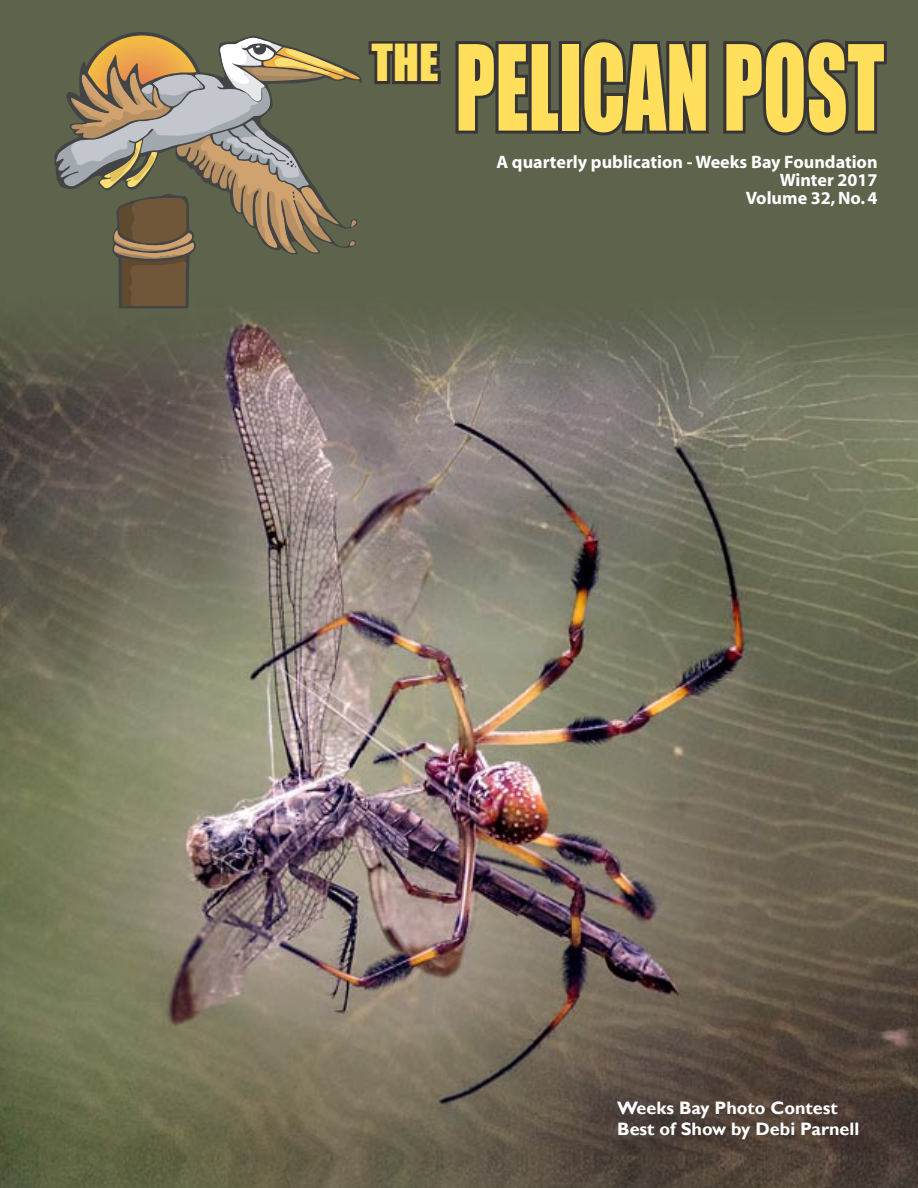
<style>
.page{position:relative;width:918px;height:1188px;background:#fff}
.page>*{position:absolute;margin:0;border:0;box-sizing:border-box;transform-origin:0 0}
.t1{font:109.35px "Impact";color:#ffdf5c;scale:.73 1}
.t2{font:46.95px "Impact";color:#ffdf5c}
.t3{font:700 18px/18px "Myriad";color:#fff;text-align:right}
.t4{font:700 18px/21px "Gill Sans";color:#fff}
</style>
<div class="page">
<img style="left:0;top:0;width:918px;height:1188px">
<svg style="left:453px;top:37px;width:111px;height:100px;background:#4d4f42"></svg>
<div style="left:559px;top:41px;width:22px;height:93px;border:6px solid #373535"></div>
<svg style="left:578px;top:0;width:134px;height:140px;background:#505243"></svg>
<svg style="left:720px;top:35px;width:170px;height:105px;background:#4e5042"></svg>
<svg style="left:56px;top:38px;width:388px;height:270px;background:#78735b"></svg>
<h2 class="t2" style="left:371px;top:26px;width:69px">THE</h2>
<h1 class="t1" style="left:455px;top:3px;width:589px">PELICAN POST</h1>
<p class="t3" style="left:496px;top:154px;width:383px">A quarterly publication - Weeks Bay Foundation<br>Winter 2017<br>Volume 32, No. 4</p>
<p class="t4" style="left:617px;top:1098px;width:244px">Weeks Bay Photo Contest<br>Best of Show by Debi Parnell</p>
</div>
